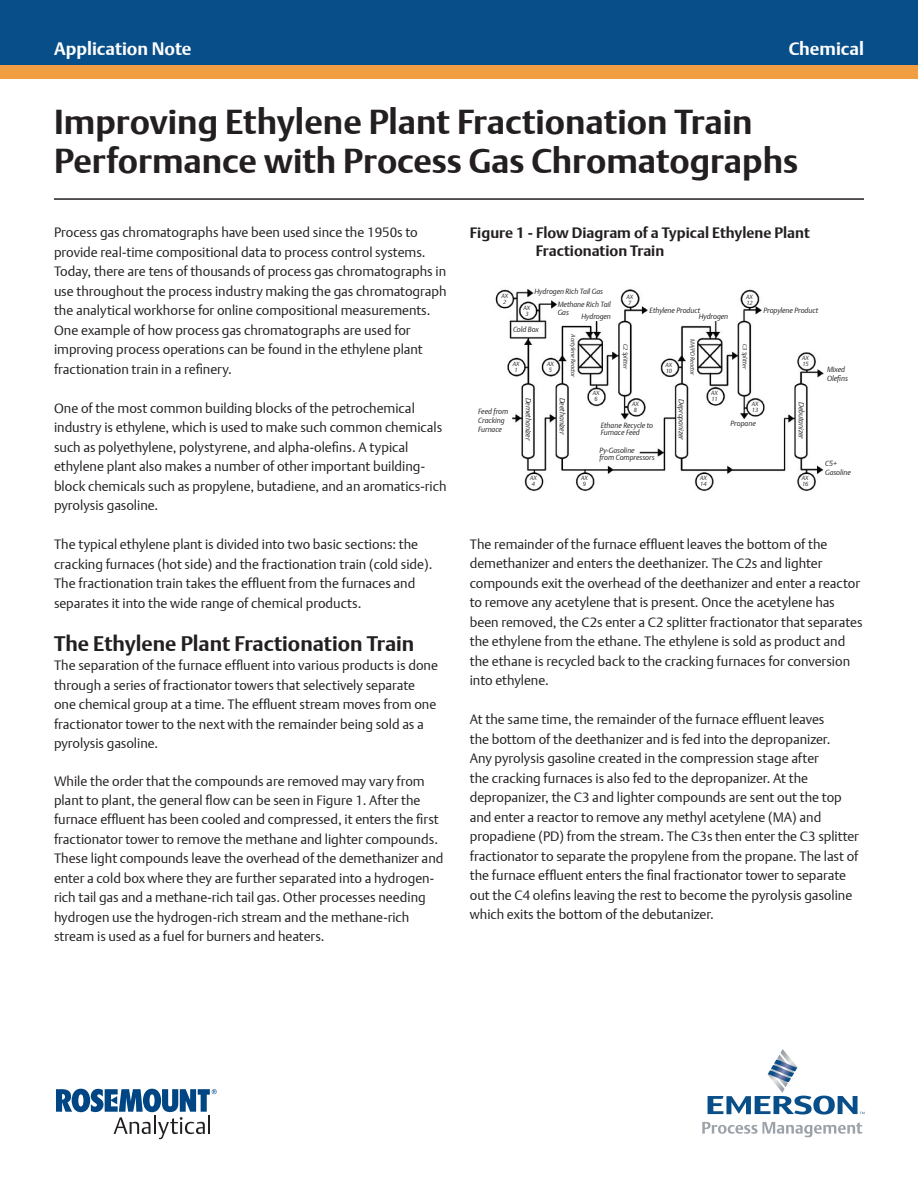
<style>
.page{position:relative;width:918px;height:1188px;background:#fff}
.page>*{position:absolute;margin:0;border:0;box-sizing:border-box;transform-origin:0 0}
.t1{font:700 34.5px/39px "DTL Argo T";color:#231f20}
.t2{font:700 21px "DTL Argo T";color:#231f20}
.t3{font:700 18px "DTL Argo T";color:#fff}
.t4{font:700 15px/18px "DTL Argo T";color:#231f20}
.t5{font:13.5px/19.5px "DTL Argo T Light";color:#231f20}
.t6{font:italic 7.5px/9px "DTL Argo T Light";letter-spacing:-.005em;color:#231f20}
.t7{font:italic 6px/6px "DTL Argo T Light";color:#231f20}
</style>
<div class="page">
<div style="left:0;top:0;width:918px;height:68px;background:#084e89"></div>
<div style="left:0;top:66px;width:918px;height:13px;background:#f19e43"></div>
<hr style="left:54px;top:198px;width:810px;height:2px;background:#231f20">
<img style="left:495px;top:289px;width:329px;height:202px">
<svg style="left:56px;top:1089px;width:161px;height:50px"></svg>
<svg style="left:708px;top:1049px;width:156px;height:66px"></svg>
<svg style="left:702px;top:1122px;width:160px;height:15px"></svg>
<h3 class="t3" style="left:54px;top:37px;width:139px">Application Note</h3>
<h3 class="t3" style="left:789px;top:38px;width:77px">Chemical</h3>
<h1 class="t1" style="left:54px;top:102px;width:746px">Improving Ethylene Plant Fractionation Train<br>Performance with Process Gas Chromatographs</h1>
<p class="t5" style="left:54px;top:223px;width:394px">Process gas chromatographs have been used since the 1950s to provide real-time compositional data to process control systems.<br>Today, there are tens of thousands of process gas chromatographs in use throughout the process industry making the gas chromatograph the analytical workhorse for online compositional measurements.<br>One example of how process gas chromatographs are used for improving process operations can be found in the ethylene plant fractionation train in a refinery.</p>
<p class="t5" style="left:54px;top:398px;width:394px">One of the most common building blocks of the petrochemical industry is ethylene, which is used to make such common chemicals such as polyethylene, polystyrene, and alpha-olefins. A typical ethylene plant also makes a number of other important building&shy;block chemicals such as propylene, butadiene, and an aromatics-rich pyrolysis gasoline.</p>
<p class="t5" style="left:54px;top:535px;width:380px">The typical ethylene plant is divided into two basic sections: the cracking furnaces (hot side) and the fractionation train (cold side).<br>The fractionation train takes the effluent from the furnaces and separates it into the wide range of chemical products.</p>
<h2 class="t2" style="left:54px;top:631px;width:362px">The Ethylene Plant Fractionation Train</h2>
<p class="t5" style="left:54px;top:656px;width:386px">The separation of the furnace effluent into various products is done through a series of fractionator towers that selectively separate one chemical group at a time. The effluent stream moves from one fractionator tower to the next with the remainder being sold as a pyrolysis gasoline.</p>
<p class="t5" style="left:54px;top:771px;width:391px">While the order that the compounds are removed may vary from plant to plant, the general flow can be seen in Figure 1. After the furnace effluent has been cooled and compressed, it enters the first fractionator tower to remove the methane and lighter compounds.<br>These light compounds leave the overhead of the demethanizer and enter a cold box where they are further separated into a hydrogen&shy;rich tail gas and a methane-rich tail gas. Other processes needing hydrogen use the hydrogen-rich stream and the methane-rich stream is used as a fuel for burners and heaters.</p>
<p class="t4" style="left:536px;top:224px;width:276px;text-indent:-66px">Figure 1 - Flow Diagram of a Typical Ethylene Plant<br>Fractionation Train</p>
<p class="t7" style="left:501px;top:293px;width:8px">AX<br>2</p>
<p class="t6" style="left:535px;top:287px;width:70px">Hydrogen Rich Tail Gas</p>
<p class="t7" style="left:626px;top:293px;width:8px">AX<br>7</p>
<p class="t7" style="left:746px;top:293px;width:8px">AX<br>12</p>
<p class="t6" style="left:558px;top:301px;width:55px;line-height:7.5px">Methane Rich Tail<br>Gas</p>
<p class="t7" style="left:524px;top:305px;width:8px">AX<br>3</p>
<p class="t6" style="left:650px;top:306px;width:52px">Ethylene Product</p>
<p class="t6" style="left:764px;top:306px;width:56px">Propylene Product</p>
<p class="t6" style="left:581px;top:311px;width:31px">Hydrogen</p>
<p class="t6" style="left:699px;top:311px;width:31px">Hydrogen</p>
<p class="t6" style="left:513px;top:325px;width:27px">Cold Box</p>
<p class="t7" style="left:576px;top:334px;width:45px;rotate:90deg">Acetylene Reactor</p>
<p class="t7" style="left:696px;top:339px;width:38px;rotate:90deg">MA/PD Reactor</p>
<p class="t7" style="left:629px;top:344px;width:27px;rotate:90deg">C2 Splitter</p>
<p class="t7" style="left:748px;top:344px;width:27px;rotate:90deg">C3 Splitter</p>
<p class="t7" style="left:513px;top:361px;width:8px">AX<br>1</p>
<p class="t7" style="left:547px;top:361px;width:8px">AX<br>5</p>
<p class="t7" style="left:666px;top:362px;width:8px">AX<br>10</p>
<p class="t7" style="left:802px;top:355px;width:8px">AX<br>15</p>
<p class="t6" style="left:827px;top:365px;width:22px">Mixed<br>Olefins</p>
<p class="t6" style="left:478px;top:406px;width:32px">Feed from<br>Cracking<br>Furnace</p>
<p class="t7" style="left:593px;top:390px;width:8px">AX<br>6</p>
<p class="t7" style="left:711px;top:390px;width:8px">AX<br>11</p>
<p class="t6" style="left:533px;top:398px;width:44px;rotate:90deg">Demethanizer</p>
<p class="t6" style="left:567px;top:398px;width:38px;rotate:90deg">Deethanizer</p>
<p class="t6" style="left:686px;top:399px;width:42px;rotate:90deg">Depropanizer</p>
<p class="t6" style="left:806px;top:402px;width:38px;rotate:90deg">Debutanizer</p>
<p class="t7" style="left:632px;top:400px;width:8px">AX<br>8</p>
<p class="t7" style="left:752px;top:401px;width:8px">AX<br>13</p>
<p class="t6" style="left:731px;top:419px;width:27px">Propane</p>
<p class="t6" style="left:601px;top:421px;width:54px;line-height:7.5px">Ethane Recycle to<br>Furnace Feed</p>
<p class="t6" style="left:599px;top:446px;width:57px;line-height:7.5px">Py-Gasoline<br>from Compressors</p>
<p class="t7" style="left:530px;top:475px;width:8px">AX<br>4</p>
<p class="t7" style="left:581px;top:475px;width:8px">AX<br>9</p>
<p class="t7" style="left:700px;top:475px;width:8px">AX<br>14</p>
<p class="t7" style="left:802px;top:475px;width:8px">AX<br>16</p>
<p class="t6" style="left:825px;top:459px;width:27px">C5+<br>Gasoline</p>
<p class="t5" style="left:470px;top:534px;width:394px">The remainder of the furnace effluent leaves the bottom of the demethanizer and enters the deethanizer. The C2s and lighter compounds exit the overhead of the deethanizer and enter a reactor to remove any acetylene that is present. Once the acetylene has been removed, the C2s enter a C2 splitter fractionator that separates the ethylene from the ethane. The ethylene is sold as product and the ethane is recycled back to the cracking furnaces for conversion into ethylene.</p>
<p class="t5" style="left:470px;top:710px;width:391px">At the same time, the remainder of the furnace effluent leaves<br>the bottom of the deethanizer and is fed into the depropanizer.<br>Any pyrolysis gasoline created in the compression stage after<br>the cracking furnaces is also fed to the depropanizer. At the depropanizer, the C3 and lighter compounds are sent out the top and enter a reactor to remove any methyl acetylene (MA) and propadiene (PD) from the stream. The C3s then enter the C3 splitter fractionator to separate the propylene from the propane. The last of the furnace effluent enters the final fractionator tower to separate out the C4 olefins leaving the rest to become the pyrolysis gasoline which exits the bottom of the debutanizer.</p>
</div>
